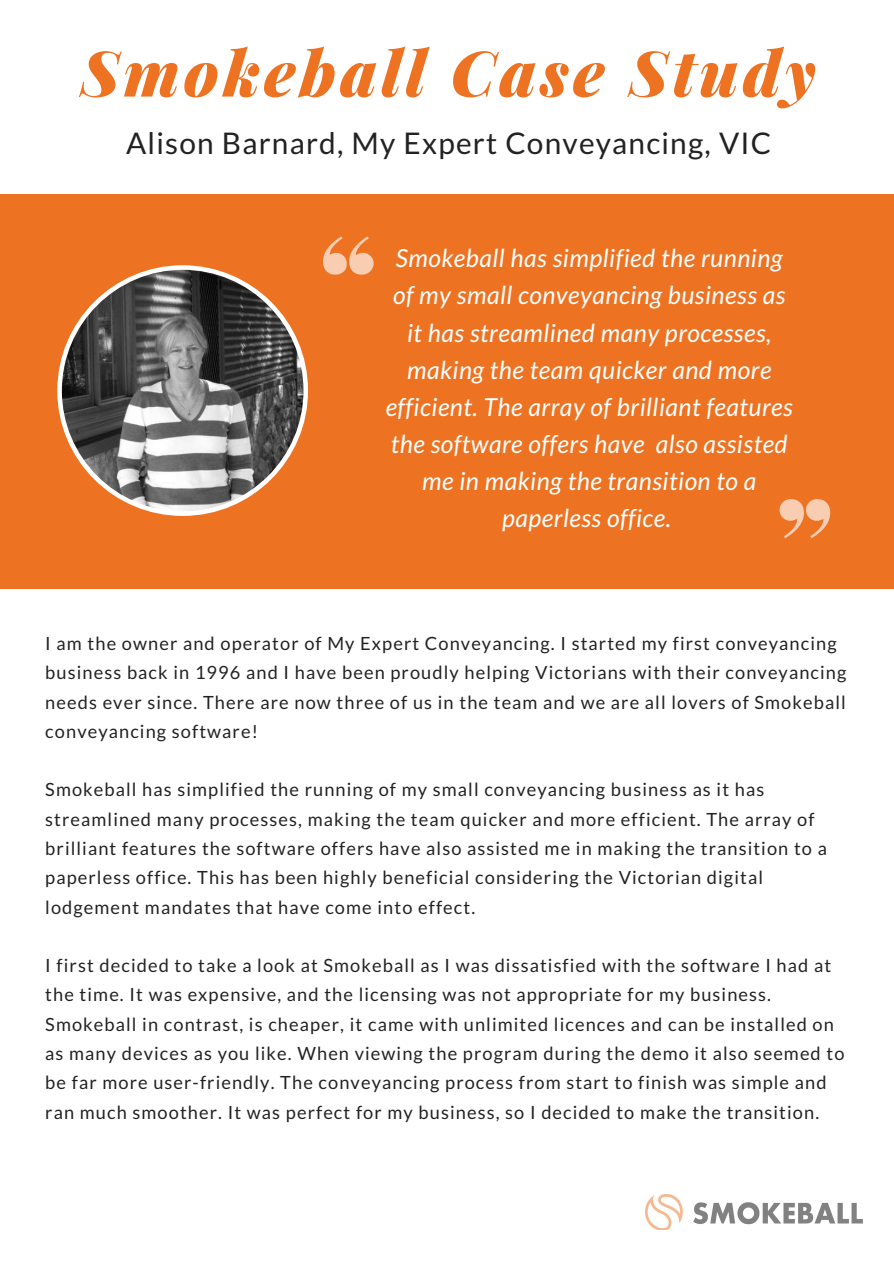
<style>
.page{position:relative;width:894px;height:1264px;background:#fff}
.page>*{position:absolute;margin:0;border:0;box-sizing:border-box;transform-origin:0 0}
.t1{font:italic 900 62.85px "Playfair Display";letter-spacing:.07em;color:#ed7323}
.t2{font:29.85px "Lato";letter-spacing:.04em;color:#222}
.t3{font:italic 24.9px/37.2px "Lato";letter-spacing:.02em;color:#fff;text-align:center}
.t4{font:18.15px/29.2px "Lato";letter-spacing:.06em;color:#222}
</style>
<div class="page">
<div style="left:0;top:195px;width:893px;height:394px;background:#ed7323"></div>
<img style="left:645px;top:1194px;width:217px;height:35px">
<svg style="left:57px;top:265px;width:251px;height:251px"></svg>
<svg style="left:323px;top:236px;width:50px;height:39px"></svg>
<svg style="left:779px;top:499px;width:51px;height:39px"></svg>
<h1 class="t1" style="left:81px;top:29px;width:736px">Smokeball Case Study</h1>
<h2 class="t2" style="left:126px;top:125px;width:646px">Alison Barnard, My Expert Conveyancing, VIC</h2>
<p class="t3" style="left:385px;top:239px;width:408px">Smokeball has simplified the running of my small conveyancing business as it has streamlined many processes, making the team quicker and more efficient. The array of brilliant features the software offers have also assisted me in making the transition to a paperless office.</p>
<p class="t4" style="left:45px;top:628px;width:802px">I am the owner and operator of My Expert Conveyancing. I started my first conveyancing business back in 1996 and I have been proudly helping Victorians with their conveyancing needs ever since. There are now three of us in the team and we are all lovers of Smokeball conveyancing software!</p>
<p class="t4" style="left:45px;top:774px;width:783px">Smokeball has simplified the running of my small conveyancing business as it has streamlined many processes, making the team quicker and more efficient. The array of brilliant features the software offers have also assisted me in making the transition to a paperless office. This has been highly beneficial considering the Victorian digital lodgement mandates that have come into effect.</p>
<p class="t4" style="left:45px;top:950px;width:800px">I first decided to take a look at Smokeball as I was dissatisfied with the software I had at the time. It was expensive, and the licensing was not appropriate for my business.<br>Smokeball in contrast, is cheaper, it came with unlimited licences and can be installed on as many devices as you like. When viewing the program during the demo it also seemed to be far more user-friendly. The conveyancing process from start to finish was simple and ran much smoother. It was perfect for my business, so I decided to make the transition.</p>
</div>
